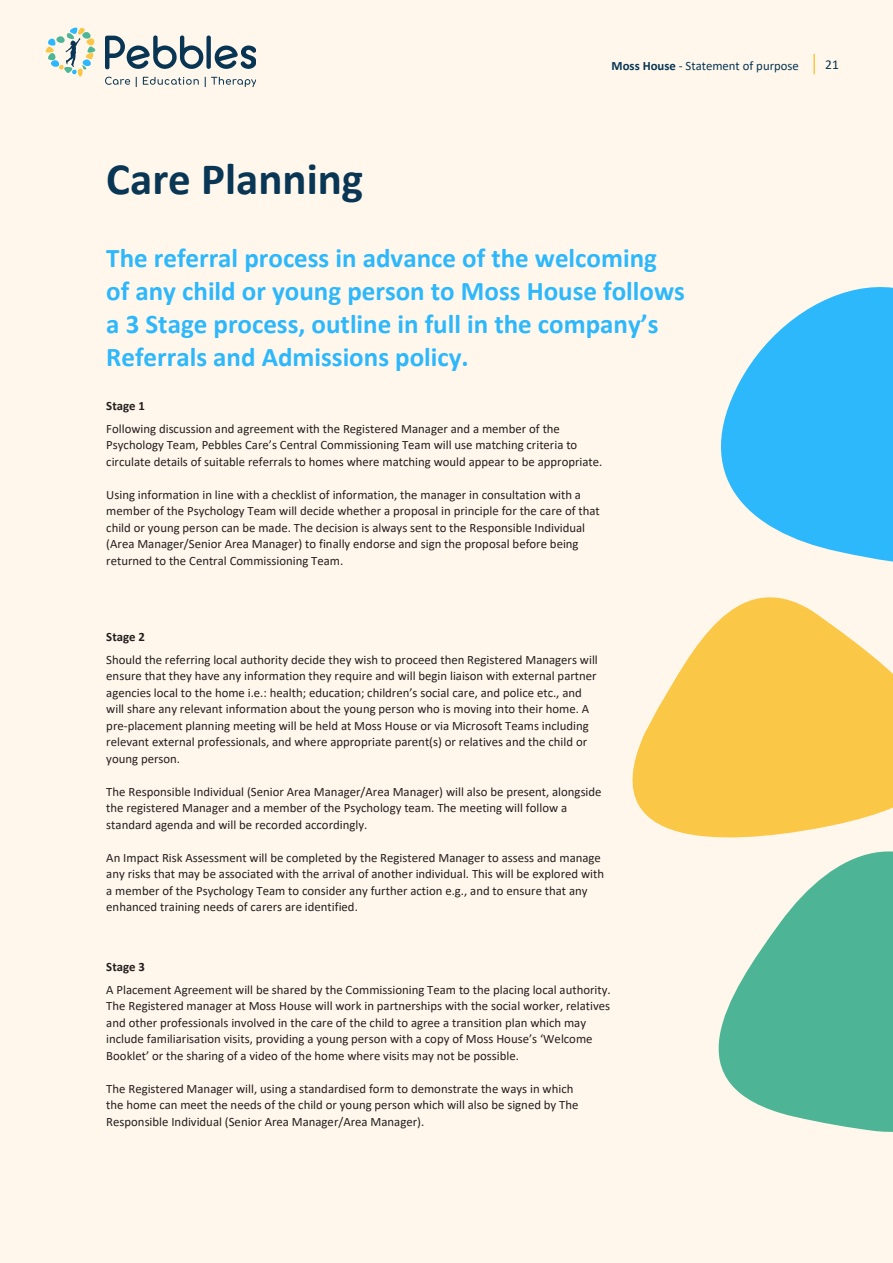
<style>
.page{position:relative;width:893px;height:1263px;background:#fff7eb}
.page>*{position:absolute;margin:0;border:0;box-sizing:border-box;transform-origin:0 0}
.t1{font:700 45px "Calibri";color:#083654}
.t2{font:700 27px/33px "Calibri";color:#2eb8fc}
.t3{font:13.5px "Calibri";color:#083654}
.t4{font:12.75px/16.5px "Calibri";color:#231f20}
.t5{font:12.75px "Calibri";color:#083654}
.t6{font:700 12.75px "Calibri";color:#231f20}
.s1{font-weight:700}
</style>
<div class="page">
<svg style="left:721px;top:287px;width:172px;height:275px;fill:#2eb8fc"></svg>
<svg style="left:718px;top:864px;width:175px;height:268px;fill:#4db596"></svg>
<svg style="left:632px;top:597px;width:261px;height:267px;fill:#fac747"></svg>
<hr style="left:813px;top:54px;width:2px;height:20px;background:#fac747">
<svg style="left:46px;top:27px;width:50px;height:50px"></svg>
<div style="left:206px;top:35px;width:5px;height:34px;background:#083554;border-radius:2px"></div>
<svg style="left:214px;top:45px;width:41px;height:24px"></svg>
<svg style="left:105px;top:35px;width:98px;height:35px"></svg>
<svg style="left:105px;top:77px;width:25px;height:8px"></svg>
<svg style="left:143px;top:77px;width:56px;height:8px"></svg>
<svg style="left:205px;top:77px;width:50px;height:10px"></svg>
<p class="t1" style="left:106px;top:147px;width:258px">Care Planning</p>
<p class="t5" style="left:612px;top:57px;width:189px"><span class="s1">Moss House</span> - Statement of purpose</p>
<p class="t3" style="left:825px;top:56px;width:15px">21</p>
<p class="t2" style="left:106px;top:241px;width:580px">The referral process in advance of the welcoming of any child or young person to Moss House follows a 3 Stage process, outline in full in the company’s Referrals and Admissions policy.</p>
<p class="t6" style="left:106px;top:397px;width:40px">Stage 1</p>
<p class="t4" style="left:106px;top:420px;width:498px">Following discussion and agreement with the Registered Manager and a member of the<br>Psychology Team, Pebbles Care’s Central Commissioning Team will use matching criteria to circulate details of suitable referrals to homes where matching would appear to be appropriate.</p>
<p class="t4" style="left:106px;top:486px;width:495px">Using information in line with a checklist of information, the manager in consultation with a member of the Psychology Team will decide whether a proposal in principle for the care of that child or young person can be made. The decision is always sent to the Responsible Individual (Area Manager/Senior Area Manager) to finally endorse and sign the proposal before being returned to the Central Commissioning Team.</p>
<p class="t6" style="left:106px;top:628px;width:40px">Stage 2</p>
<p class="t4" style="left:106px;top:651px;width:493px">Should the referring local authority decide they wish to proceed then Registered Managers will ensure that they have any information they require and will begin liaison with external partner agencies local to the home i.e.: health; education; children’s social care, and police etc., and will share any relevant information about the young person who is moving into their home. A pre-placement planning meeting will be held at Moss House or via Microsoft Teams including relevant external professionals, and where appropriate parent(s) or relatives and the child or young person.</p>
<p class="t4" style="left:106px;top:783px;width:497px">The Responsible Individual (Senior Area Manager/Area Manager) will also be present, alongside the registered Manager and a member of the Psychology team. The meeting will follow a standard agenda and will be recorded accordingly.</p>
<p class="t4" style="left:106px;top:849px;width:499px">An Impact Risk Assessment will be completed by the Registered Manager to assess and manage any risks that may be associated with the arrival of another individual. This will be explored with a member of the Psychology Team to consider any further action e.g., and to ensure that any enhanced training needs of carers are identified.</p>
<p class="t6" style="left:106px;top:958px;width:40px">Stage 3</p>
<p class="t4" style="left:106px;top:981px;width:506px">A Placement Agreement will be shared by the Commissioning Team to the placing local authority.<br>The Registered manager at Moss House will work in partnerships with the social worker, relatives and other professionals involved in the care of the child to agree a transition plan which may include familiarisation visits, providing a young person with a copy of Moss House’s ‘Welcome Booklet’ or the sharing of a video of the home where visits may not be possible.</p>
<p class="t4" style="left:106px;top:1080px;width:474px">The Registered Manager will, using a standardised form to demonstrate the ways in which the home can meet the needs of the child or young person which will also be signed by The<br>Responsible Individual (Senior Area Manager/Area Manager).</p>
</div>
